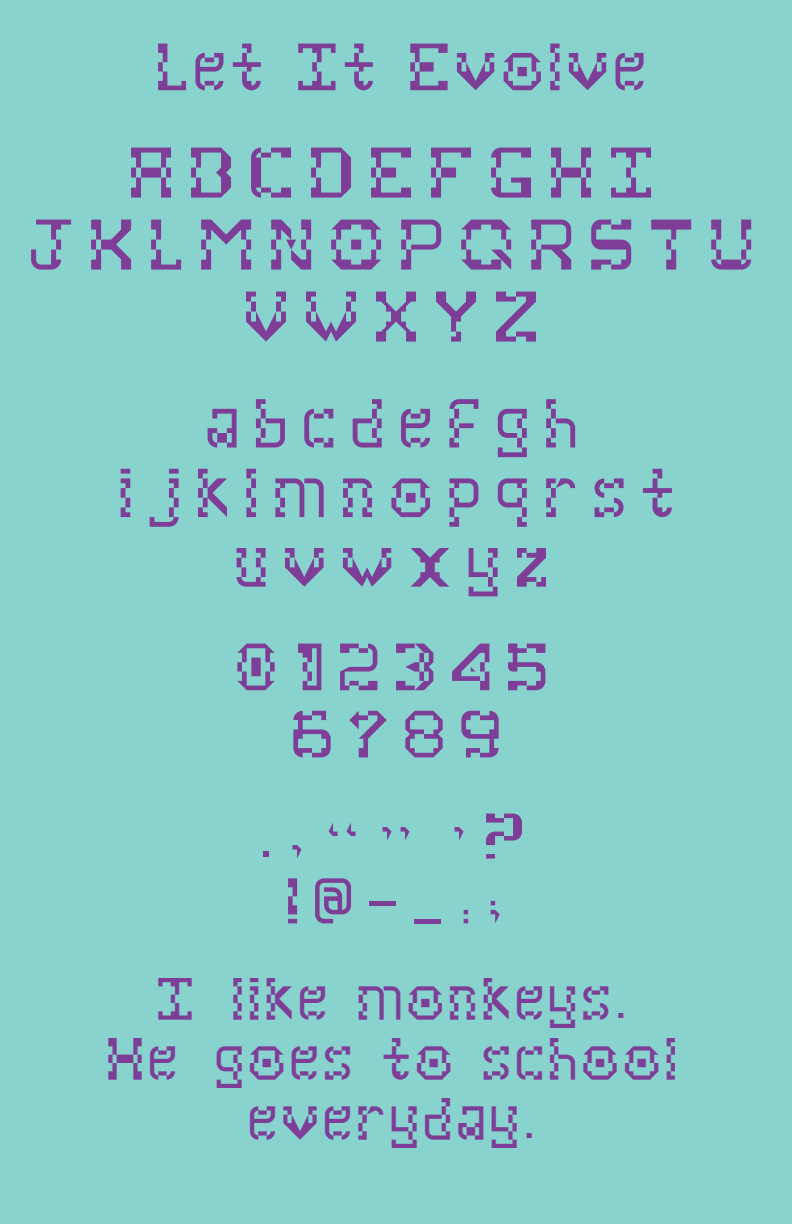
<style>
.page{position:relative;width:792px;height:1224px;background:#88d3ce}
.page>*{position:absolute;margin:0;border:0;box-sizing:border-box;transform-origin:0 0}
.t1{font:60px/72px "Let it Evolve";color:#7e3e98;text-align:center}
.t2{font:58px/69.6px "Let it Evolve";color:#7e3e98;text-align:center}
.t3{font:56px/67.2px "Let it Evolve";color:#7e3e98;text-align:center}
.t4{font:54px/64.8px "Let it Evolve";color:#7e3e98;text-align:center}
.t5{font:50px/60px "Let it Evolve";color:#7e3e98;text-align:center}
</style>
<div class="page">
<p class="t3" style="left:158px;top:47px;width:496px">Let It Evolve</p>
<p class="t1" style="left:31px;top:151px;width:732px">A B C D E F G H I<br>J K L M N O P Q R S T U<br>V W X Y Z</p>
<p class="t2" style="left:121px;top:402px;width:562px">a b c d e f g h<br>i j k l m n o p q r s t u v w x y z</p>
<p class="t3" style="left:237px;top:647px;width:319px">0 1 2 3 4 5<br>6 7 8 9</p>
<p class="t4" style="left:261px;top:817px;width:271px">. , “ ” ' ? ! @ - _ : ;</p>
<p class="t5" style="left:109px;top:981px;width:576px">I like monkeys.<br>He goes to school everyday.</p>
</div>
